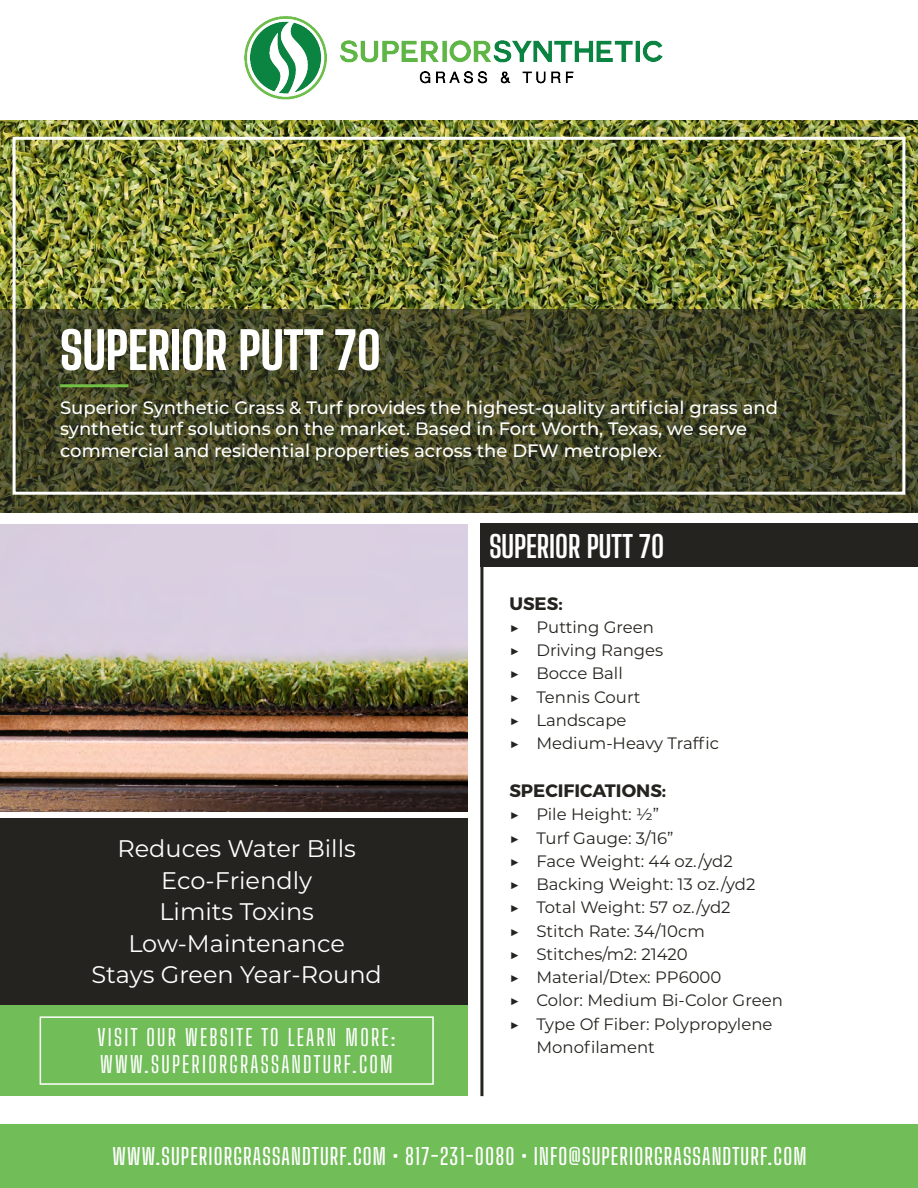
<style>
.page{position:relative;width:918px;height:1188px;background:#fff}
.page>*{position:absolute;margin:0;border:0;box-sizing:border-box;transform-origin:0 0}
.t1{font:800 51px "Big Shoulders Display";color:#fff}
.t2{font:700 30px "Big Shoulders Display";color:#fff}
.t3{font:24px/31.5px "Montserrat";color:#fff;text-align:center}
.t4{font:600 22.5px "Big Shoulders Display";letter-spacing:.05em;color:#fff}
.t5{font:500 22.5px/27px "Big Shoulders Display";letter-spacing:.1em;color:#fff}
.t6{font:500 18px/21.6px "Montserrat";color:#fff}
.t7{font:700 18px "Montserrat";color:#25231f}
.t8{font:16.5px/23.2px "Montserrat";color:#25231f}
</style>
<div class="page">
<div style="left:0;top:832px;width:468px;height:264px;background:#71bd58"></div>
<div style="left:0;top:818px;width:468px;height:186px;background:#25231f"></div>
<div style="left:0;top:1124px;width:918px;height:64px;background:#71bd58"></div>
<hr style="left:480px;top:524px;width:3px;height:572px;background:#25231f">
<img style="left:224px;top:16px;width:459px;height:105px">
<div style="left:40px;top:1016px;width:394px;height:69px;border:2px solid #fff"></div>
<img style="left:0;top:121px;width:918px;height:189px">
<svg style="left:0;top:310px;width:918px;height:203px;background:#434626"></svg>
<div style="left:13px;top:137px;width:892px;height:358px;border:3px solid #fff"></div>
<hr style="left:60px;top:384px;width:69px;height:3px;background:#74c046">
<div style="left:480px;top:523px;width:438px;height:44px;background:#25231f"></div>
<img style="left:0;top:525px;width:468px;height:287px">
<h1 class="t1" style="left:60px;top:309px;width:322px">SUPERIOR PUTT 70</h1>
<p class="t6" style="left:60px;top:396px;width:719px">Superior Synthetic Grass &amp; Turf provides the highest-quality artificial grass and synthetic turf solutions on the market. Based in Fort Worth, Texas, we serve commercial and residential properties across the DFW metroplex.</p>
<h3 class="t3" style="left:91px;top:832px;width:292px">Reduces Water Bills<br>Eco-Friendly<br>Limits Toxins<br>Low-Maintenance<br>Stays Green Year-Round</h3>
<h3 class="t5" style="left:97px;top:1023px;width:300px">VISIT OUR WEBSITE TO LEARN MORE:<br>WWW.SUPERIORGRASSANDTURF.COM</h3>
<h2 class="t2" style="left:489px;top:523px;width:177px">SUPERIOR PUTT 70</h2>
<p class="t7" style="left:509px;top:592px;width:55px">USES:</p>
<p class="t8" style="left:509px;top:615px;width:211px">▶ Putting Green<br>▶ Driving Ranges<br>▶ Bocce Ball<br>▶ Tennis Court<br>▶ Landscape<br>▶ Medium-Heavy Traffic</p>
<p class="t7" style="left:509px;top:780px;width:158px">SPECIFICATIONS:</p>
<p class="t8" style="left:509px;top:802px;width:151px">▶ Pile Height: ½”</p>
<p class="t8" style="left:509px;top:826px;width:166px">▶ Turf Gauge: 3/16”</p>
<p class="t8" style="left:509px;top:849px;width:225px">▶ Face Weight: 44 oz./yd2</p>
<p class="t8" style="left:509px;top:872px;width:247px">▶ Backing Weight: 13 oz./yd2</p>
<p class="t8" style="left:509px;top:895px;width:223px">▶ Total Weight: 57 oz./yd2</p>
<p class="t8" style="left:509px;top:919px;width:197px">▶ Stitch Rate: 34/10cm</p>
<p class="t8" style="left:509px;top:942px;width:180px">▶ Stitches/m2: 21420</p>
<p class="t8" style="left:509px;top:965px;width:214px">▶ Material/Dtex: PP6000</p>
<p class="t8" style="left:509px;top:988px;width:275px">▶ Color: Medium Bi-Color Green</p>
<p class="t8" style="left:509px;top:1012px;width:265px">▶ Type Of Fiber: Polypropylene</p>
<p class="t8" style="left:536px;top:1035px;width:120px">Monofilament</p>
<h3 class="t4" style="left:113px;top:1139px;width:695px">WWW.SUPERIORGRASSANDTURF.COM • 817-231-0080 • INFO@SUPERIORGRASSANDTURF.COM</h3>
</div>
